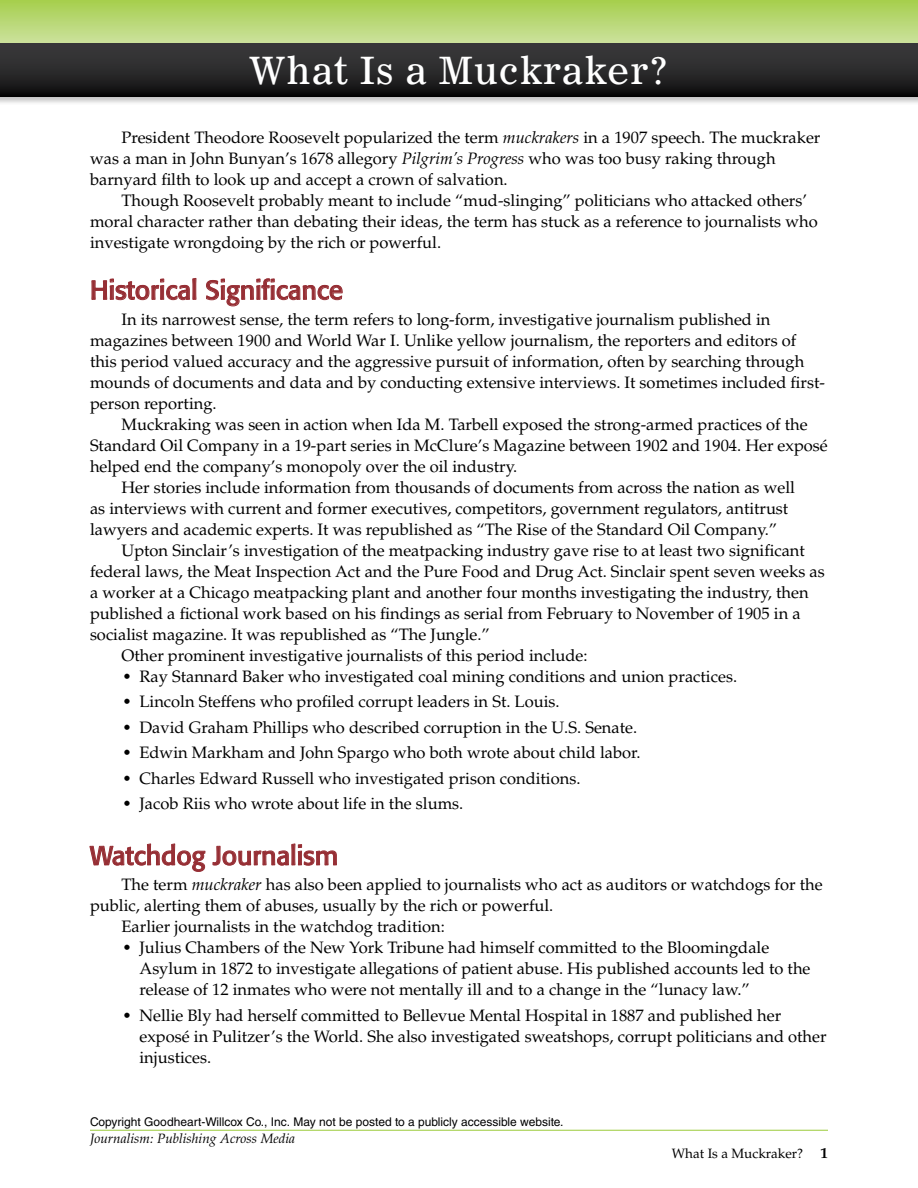
<style>
.page{position:relative;width:918px;height:1188px;background:#fff}
.page>*{position:absolute;margin:0;border:0;box-sizing:border-box;transform-origin:0 0}
.t1{font:45px "Palatino LT Std";color:#000}
.t2{font:37.5px "Corona LT Std";color:#fff}
.t3{font:26.25px "Formata";color:#962e34}
.t4{font:16.5px/21px "Palatino LT Std";color:#000}
.t5{font:italic 13.5px "Palatino LT Std";color:#000}
.t6{font:13.5px "Palatino LT Std";color:#000}
.t7{font:12px "Helvetica LT Std";color:#000}
.s1{font-style:italic}
.s2{font-weight:700;font-size:15px}
</style>
<div class="page">
<hr style="left:90px;top:1130px;width:738px;height:1px;background:#9ccb3b">
<svg style="left:0;top:0;width:918px;height:43px;background:#b8d774"></svg>
<div style="left:0;top:43px;width:918px;height:63px;background:#000;opacity:.24"></div>
<div style="left:0;top:44px;width:918px;height:52px;background:linear-gradient(to bottom,#3f3f41,#111)"></div>
<svg style="left:91px;top:278px;width:106px;height:22px"></svg>
<svg style="left:206px;top:278px;width:137px;height:28px"></svg>
<svg style="left:89px;top:843px;width:116px;height:29px"></svg>
<svg style="left:213px;top:843px;width:124px;height:23px"></svg>
<h2 class="t2" style="left:249px;top:47px;width:422px">What Is a Muckraker?</h2>
<p class="t4" style="left:90px;top:128px;width:732px;text-indent:31px">President Theodore Roosevelt popularized the term <span class="s1">muckrakers</span> in a 1907 speech. The muckraker was a man in John Bunyan’s 1678 allegory <span class="s1">Pilgrim’s Progress</span> who was too busy raking through barnyard filth to look up and accept a crown of salvation.</p>
<p class="t4" style="left:90px;top:191px;width:729px;text-indent:31px">Though Roosevelt probably meant to include “mud-slinging” politicians who attacked others’ moral character rather than debating their ideas, the term has stuck as a reference to journalists who investigate wrongdoing by the rich or powerful.</p>
<h3 class="t3" style="left:90px;top:274px;width:255px">Historical Significance</h3>
<p class="t4" style="left:90px;top:309px;width:736px;text-indent:31px">In its narrowest sense, the term refers to long-form, investigative journalism published in magazines between 1900 and World War I. Unlike yellow journalism, the reporters and editors of this period valued accuracy and the aggressive pursuit of information, often by searching through mounds of documents and data and by conducting extensive interviews. It sometimes included first&shy;person reporting.</p>
<p class="t4" style="left:122px;top:414px;width:688px">Muckraking was seen in action when Ida M. Tarbell exposed the strong-armed practices of the</p>
<p class="t4" style="left:90px;top:435px;width:739px">Standard Oil Company in a 19-part series in McClure’s Magazine between 1902 and 1904. Her exposé</p>
<p class="t4" style="left:90px;top:456px;width:429px">helped end the company’s monopoly over the oil industry.</p>
<p class="t4" style="left:122px;top:477px;width:675px">Her stories include information from thousands of documents from across the nation as well</p>
<p class="t4" style="left:90px;top:498px;width:700px">as interviews with current and former executives, competitors, government regulators, antitrust</p>
<p class="t4" style="left:90px;top:519px;width:689px">lawyers and academic experts. It was republished as “The Rise of the Standard Oil Company.”</p>
<p class="t4" style="left:122px;top:540px;width:685px">Upton Sinclair’s investigation of the meatpacking industry gave rise to at least two significant</p>
<p class="t4" style="left:90px;top:561px;width:736px">federal laws, the Meat Inspection Act and the Pure Food and Drug Act. Sinclair spent seven weeks as</p>
<p class="t4" style="left:90px;top:582px;width:720px">a worker at a Chicago meatpacking plant and another four months investigating the industry, then</p>
<p class="t4" style="left:90px;top:603px;width:712px">published a fictional work based on his findings as serial from February to November of 1905 in a</p>
<p class="t4" style="left:90px;top:624px;width:401px">socialist magazine. It was republished as “The Jungle.”</p>
<p class="t4" style="left:122px;top:645px;width:468px">Other prominent investigative journalists of this period include:</p>
<h1 class="t1" style="left:122px;top:646px;width:13px">·</h1>
<p class="t4" style="left:140px;top:666px;width:599px">Ray Stannard Baker who investigated coal mining conditions and union practices.</p>
<h1 class="t1" style="left:122px;top:672px;width:13px">·</h1>
<p class="t4" style="left:140px;top:692px;width:422px">Lincoln Steffens who profiled corrupt leaders in St. Louis.</p>
<h1 class="t1" style="left:122px;top:697px;width:13px">·</h1>
<p class="t4" style="left:140px;top:717px;width:499px">David Graham Phillips who described corruption in the U.S. Senate.</p>
<h1 class="t1" style="left:122px;top:723px;width:13px">·</h1>
<p class="t4" style="left:140px;top:743px;width:503px">Edwin Markham and John Spargo who both wrote about child labor.</p>
<h1 class="t1" style="left:122px;top:748px;width:13px">·</h1>
<p class="t4" style="left:140px;top:768px;width:443px">Charles Edward Russell who investigated prison conditions.</p>
<h1 class="t1" style="left:122px;top:774px;width:13px">·</h1>
<p class="t4" style="left:140px;top:794px;width:325px">Jacob Riis who wrote about life in the slums.</p>
<h3 class="t3" style="left:90px;top:840px;width:250px">Watchdog Journalism</h3>
<p class="t4" style="left:122px;top:875px;width:703px">The term <span class="s1">muckraker</span> has also been applied to journalists who act as auditors or watchdogs for the</p>
<p class="t4" style="left:90px;top:896px;width:465px">public, alerting them of abuses, usually by the rich or powerful.</p>
<p class="t4" style="left:122px;top:917px;width:325px">Earlier journalists in the watchdog tradition:</p>
<h1 class="t1" style="left:122px;top:918px;width:13px">·</h1>
<p class="t4" style="left:140px;top:938px;width:673px">Julius Chambers of the New York Tribune had himself committed to the Bloomingdale<br>Asylum in 1872 to investigate allegations of patient abuse. His published accounts led to the release of 12 inmates who were not mentally ill and to a change in the “lunacy law.”</p>
<h1 class="t1" style="left:122px;top:985px;width:13px">·</h1>
<p class="t4" style="left:140px;top:1005px;width:689px">Nellie Bly had herself committed to Bellevue Mental Hospital in 1887 and published her exposé in Pulitzer’s the World. She also investigated sweatshops, corrupt politicians and other injustices.</p>
<p class="t7" style="left:90px;top:1115px;width:475px">Copyright Goodheart-Willcox Co., Inc. May not be posted to a publicly accessible website.</p>
<p class="t5" style="left:90px;top:1130px;width:207px">Journalism: Publishing Across Media</p>
<p class="t6" style="left:672px;top:1146px;width:158px">What Is a Muckraker? <span class="s2">1</span></p>
</div>
